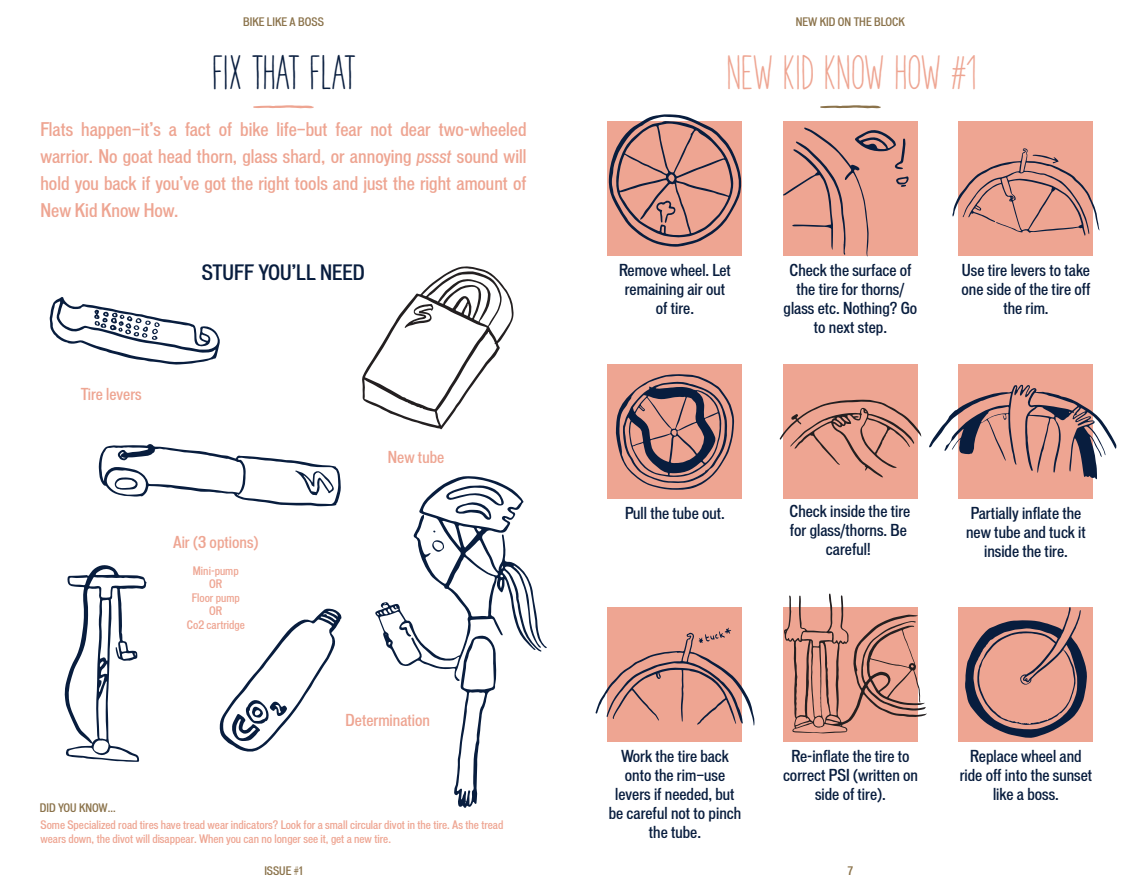
<style>
.page{position:relative;width:1134px;height:891px;background:#fff}
.page>*{position:absolute;margin:0;border:0;box-sizing:border-box;transform-origin:0 0}
.t1{font:700 45px "The Hand";color:#eea592}
.t2{font:700 45px "The Hand";letter-spacing:-.005em;color:#081d3e}
.t3{font:500 condensed 20.25px "Vonnes";color:#081d3e}
.t4{font:500 condensed 18px/27px "Vonnes";color:#eea592;text-align:justify}
.t5{font:500 condensed 15.75px/18.9px "Vonnes";color:#081d3e;text-align:center}
.t6{font:500 condensed 15.75px "Vonnes";color:#eea592}
.t7{font:500 condensed 11.25px/13.5px "Vonnes";color:#eea592;text-align:center}
.t8{font:500 condensed 11.25px "Vonnes";color:#8b734b}
.s1{font-style:italic}
</style>
<div class="page">
<div style="left:608px;top:122px;width:134px;height:134px;background:#eea592"></div>
<div style="left:608px;top:364px;width:134px;height:136px;background:#eea592"></div>
<div style="left:608px;top:608px;width:134px;height:134px;background:#eea592"></div>
<div style="left:783px;top:122px;width:135px;height:134px;background:#eea592"></div>
<div style="left:783px;top:364px;width:135px;height:136px;background:#eea592"></div>
<div style="left:783px;top:608px;width:135px;height:134px;background:#eea592"></div>
<div style="left:958px;top:122px;width:136px;height:134px;background:#eea592"></div>
<div style="left:958px;top:364px;width:136px;height:136px;background:#eea592"></div>
<div style="left:958px;top:608px;width:136px;height:134px;background:#eea592"></div>
<svg style="left:64px;top:565px;width:83px;height:197px"></svg>
<svg style="left:609px;top:114px;width:132px;height:133px"></svg>
<svg style="left:783px;top:127px;width:126px;height:129px"></svg>
<svg style="left:952px;top:148px;width:148px;height:88px"></svg>
<svg style="left:780px;top:399px;width:141px;height:79px"></svg>
<svg style="left:616px;top:374px;width:118px;height:116px"></svg>
<svg style="left:929px;top:385px;width:188px;height:94px"></svg>
<svg style="left:595px;top:628px;width:160px;height:98px"></svg>
<svg style="left:965px;top:607px;width:122px;height:131px"></svg>
<svg style="left:784px;top:594px;width:143px;height:139px"></svg>
<svg style="left:253px;top:105px;width:61px;height:3px"></svg>
<svg style="left:820px;top:105px;width:61px;height:3px"></svg>
<svg style="left:50px;top:297px;width:170px;height:68px"></svg>
<svg style="left:99px;top:444px;width:242px;height:62px"></svg>
<svg style="left:220px;top:609px;width:122px;height:143px"></svg>
<svg style="left:362px;top:266px;width:152px;height:163px"></svg>
<svg style="left:375px;top:476px;width:172px;height:332px"></svg>
<p class="t8" style="left:243px;top:14px;width:82px">BIKE LIKE A BOSS</p>
<p class="t8" style="left:796px;top:14px;width:111px">NEW KID ON THE BLOCK</p>
<h1 class="t2" style="left:212px;top:47px;width:145px">FIX THAT FLAT</h1>
<h1 class="t1" style="left:726px;top:47px;width:251px">NEW KID KNOW HOW #1</h1>
<p class="t4" style="left:40px;top:116px;width:488px">Flats happen—it’s a fact of bike life—but fear not dear two-wheeled warrior. No goat head thorn, glass shard, or annoying <span class="s1">pssst</span> sound will hold you back if you’ve got the right tools and just the right amount of New Kid Know How.</p>
<p class="t3" style="left:202px;top:260px;width:165px">STUFF YOU’LL NEED</p>
<p class="t6" style="left:81px;top:384px;width:62px">Tire levers</p>
<p class="t6" style="left:173px;top:532px;width:87px">Air (3 options)</p>
<p class="t7" style="left:187px;top:564px;width:59px">Mini-pump<br>OR<br>Floor pump<br>OR<br>Co2 cartridge</p>
<p class="t8" style="left:40px;top:801px;width:78px">DID YOU KNOW…</p>
<p class="t6" style="left:388px;top:447px;width:58px">New tube</p>
<p class="t6" style="left:346px;top:710px;width:86px">Determination</p>
<p class="t7" style="left:40px;top:818px;width:464px;text-align:left">Some Specialized road tires have tread wear indicators? Look for a small circular divot in the tire. As the tread wears down, the divot will disappear. When you can no longer see it, get a new tire.</p>
<p class="t8" style="left:264px;top:864px;width:40px">ISSUE #1</p>
<p class="t5" style="left:619px;top:261px;width:113px">Remove wheel. Let remaining air out of tire.</p>
<p class="t5" style="left:784px;top:261px;width:135px">Check the surface of the tire for thorns/ glass etc. Nothing? Go to next step.</p>
<p class="t5" style="left:962px;top:261px;width:130px">Use tire levers to take one side of the tire off the rim.</p>
<p class="t5" style="left:625px;top:504px;width:101px">Pull the tube out.</p>
<p class="t5" style="left:790px;top:501px;width:122px">Check inside the tire for glass/thorns. Be careful!</p>
<p class="t5" style="left:966px;top:504px;width:121px">Partially inflate the new tube and tuck it inside the tire.</p>
<p class="t5" style="left:609px;top:747px;width:134px">Work the tire back onto the rim—use levers if needed, but be careful not to pinch the tube.</p>
<p class="t5" style="left:783px;top:747px;width:137px">Re-inflate the tire to correct PSI (written on side of tire).</p>
<p class="t8" style="left:848px;top:864px;width:7px">7</p>
<p class="t5" style="left:960px;top:747px;width:134px">Replace wheel and ride off into the sunset like a boss.</p>
</div>
